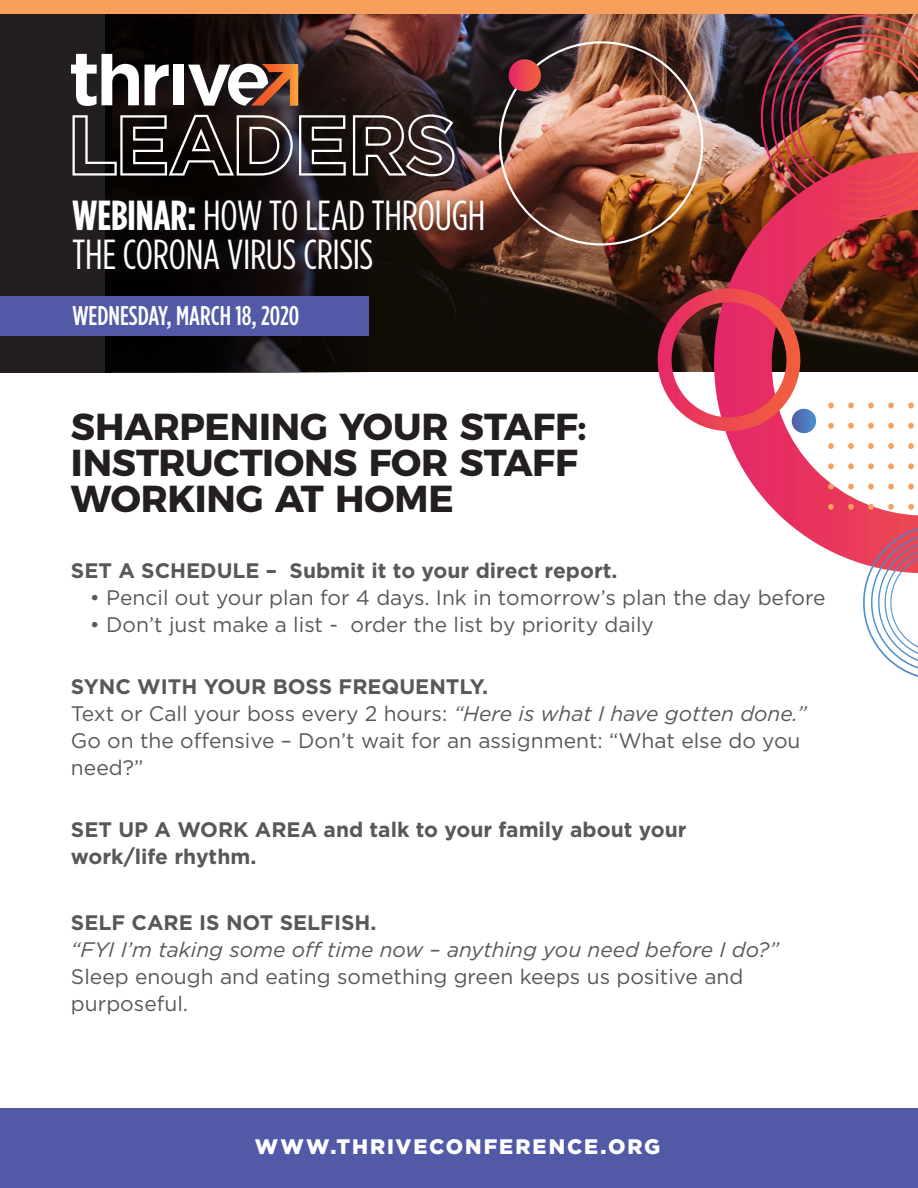
<style>
.page{position:relative;width:918px;height:1188px;background:#fff}
.page>*{position:absolute;margin:0;border:0;box-sizing:border-box;transform-origin:0 0}
.t1{font:42px/39px "Gotham Condensed";letter-spacing:-.01em;color:#fff}
.t2{font:700 37.5px/36px "Montserrat";letter-spacing:-.005em;color:#231f20}
.t3{font:500 27px "Gotham Condensed";color:#fff}
.t4{font:21px/27px "Gotham";color:#57585a}
.t5{font:700 21px/27px "Gotham";color:#57585a}
.t6{font:900 21px "Gotham";letter-spacing:.09em;color:#fff}
.s1{font-weight:700}
.s2{font-style:italic}
</style>
<div class="page">
<img style="left:369px;top:13px;width:549px;height:359px">
<div style="left:0;top:0;width:111px;height:373px;background:#231f20"></div>
<svg style="left:106px;top:13px;width:263px;height:360px;background:#1b1312"></svg>
<div style="left:60px;top:187px;width:436px;height:95px;background:#231f20;opacity:.75"></div>
<svg style="left:71px;top:54px;width:68px;height:52px"></svg>
<svg style="left:145px;top:64px;width:24px;height:41px"></svg>
<div style="left:174px;top:65px;width:10px;height:40px;background:#fff"></div>
<svg style="left:188px;top:64px;width:110px;height:42px"></svg>
<svg style="left:73px;top:115px;width:220px;height:61px"></svg>
<svg style="left:299px;top:115px;width:47px;height:61px"></svg>
<svg style="left:353px;top:114px;width:102px;height:62px;background:#564c4c"></svg>
<svg style="left:714px;top:152px;width:204px;height:410px"></svg>
<svg style="left:828px;top:402px;width:6px;height:6px"></svg>
<svg style="left:848px;top:402px;width:6px;height:6px"></svg>
<svg style="left:868px;top:402px;width:6px;height:6px"></svg>
<svg style="left:888px;top:402px;width:6px;height:6px"></svg>
<svg style="left:908px;top:402px;width:6px;height:6px"></svg>
<svg style="left:828px;top:423px;width:6px;height:6px"></svg>
<svg style="left:848px;top:423px;width:6px;height:6px"></svg>
<svg style="left:868px;top:423px;width:6px;height:6px"></svg>
<svg style="left:888px;top:423px;width:6px;height:6px"></svg>
<svg style="left:908px;top:423px;width:6px;height:6px"></svg>
<svg style="left:828px;top:443px;width:6px;height:6px"></svg>
<svg style="left:848px;top:443px;width:6px;height:6px"></svg>
<svg style="left:868px;top:443px;width:6px;height:6px"></svg>
<svg style="left:888px;top:443px;width:6px;height:6px"></svg>
<svg style="left:908px;top:443px;width:6px;height:6px"></svg>
<svg style="left:828px;top:463px;width:6px;height:6px"></svg>
<svg style="left:848px;top:463px;width:6px;height:6px"></svg>
<svg style="left:868px;top:463px;width:6px;height:6px"></svg>
<svg style="left:888px;top:463px;width:6px;height:6px"></svg>
<svg style="left:908px;top:463px;width:6px;height:6px"></svg>
<svg style="left:828px;top:484px;width:6px;height:6px"></svg>
<svg style="left:848px;top:484px;width:6px;height:6px"></svg>
<svg style="left:868px;top:484px;width:6px;height:6px"></svg>
<svg style="left:888px;top:484px;width:6px;height:6px"></svg>
<svg style="left:908px;top:484px;width:6px;height:6px"></svg>
<svg style="left:828px;top:504px;width:6px;height:6px"></svg>
<svg style="left:848px;top:504px;width:6px;height:6px"></svg>
<svg style="left:868px;top:504px;width:6px;height:6px"></svg>
<svg style="left:888px;top:504px;width:6px;height:6px"></svg>
<svg style="left:908px;top:504px;width:6px;height:6px"></svg>
<img style="left:753px;top:15px;width:165px;height:212px">
<img style="left:491px;top:31px;width:222px;height:222px">
<svg style="left:507px;top:59px;width:35px;height:34px"></svg>
<svg style="left:651px;top:288px;width:166px;height:146px"></svg>
<div style="left:0;top:0;width:918px;height:13px;background:#f8a05b"></div>
<svg style="left:855px;top:528px;width:63px;height:149px"></svg>
<div style="left:0;top:1108px;width:918px;height:80px;background:#525aa7"></div>
<div style="left:0;top:296px;width:368px;height:40px;background:#525aa7"></div>
<p class="t1" style="left:72px;top:195px;width:414px"><span class="s1">WEBINAR:</span> HOW TO LEAD THROUGH<br>THE CORONA VIRUS CRISIS</p>
<p class="t3" style="left:72px;top:301px;width:228px">WEDNESDAY, MARCH 18, 2020</p>
<p class="t2" style="left:71px;top:406px;width:517px">SHARPENING YOUR STAFF:<br>INSTRUCTIONS FOR STAFF<br>WORKING AT HOME</p>
<p class="t5" style="left:71px;top:557px;width:548px">SET A SCHEDULE – Submit it to your direct report.</p>
<p class="t4" style="left:90px;top:584px;width:737px">• Pencil out your plan for 4 days. Ink in tomorrow’s plan the day before</p>
<p class="t4" style="left:90px;top:611px;width:566px">• Don’t just make a list - order the list by priority daily</p>
<p class="t5" style="left:71px;top:673px;width:419px">SYNC WITH YOUR BOSS FREQUENTLY.</p>
<p class="t4" style="left:71px;top:699px;width:737px">Text or Call your boss every 2 hours: <span class="s2">“Here is what I have gotten done.”<br></span>Go on the offensive – Don’t wait for an assignment: “What else do you need?”</p>
<p class="t5" style="left:71px;top:816px;width:617px">SET UP A WORK AREA and talk to your family about your work/life rhythm.</p>
<p class="t5" style="left:71px;top:909px;width:307px">SELF CARE IS NOT SELFISH.</p>
<p class="t4" style="left:71px;top:935px;width:709px"><span class="s2">“FYI I’m taking some off time now – anything you need before I do?”<br></span>Sleep enough and eating something green keeps us positive and purposeful.</p>
<p class="t6" style="left:255px;top:1132px;width:407px">WWW.THRIVECONFERENCE.ORG</p>
</div>
